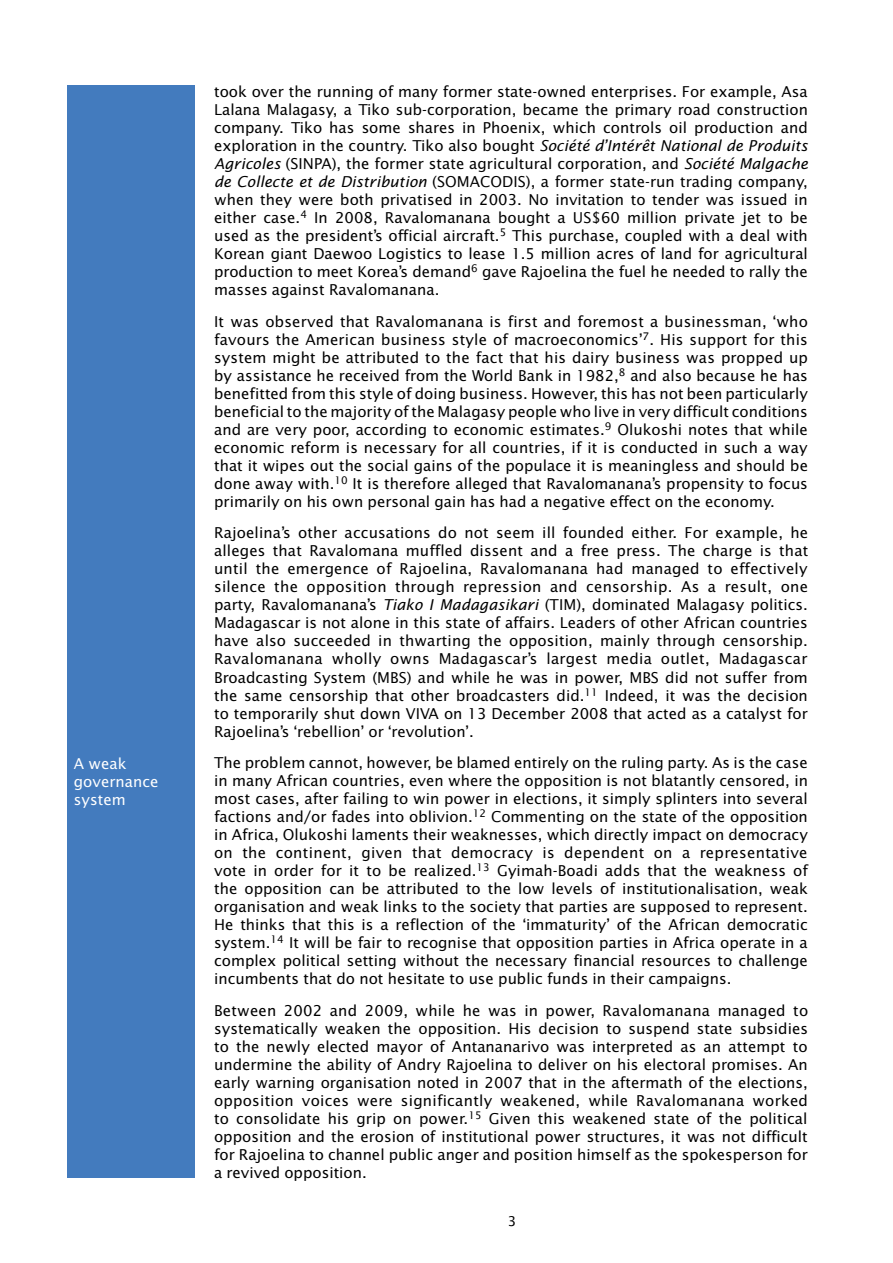
<style>
.page{position:relative;width:893px;height:1263px;background:#fff}
.page>*{position:absolute;margin:0;border:0;box-sizing:border-box;transform-origin:0 0}
.t1{font:15px/18px "Lucida Sans";color:#000;text-align:justify}
.t2{font:15px/18px "Lucida Sans";color:#fff}
.t3{font:13.5px "Lucida Sans";color:#000}
.s1{font-style:italic}
</style>
<div class="page">
<div style="left:67px;top:85px;width:128px;height:1093px;background:#437bbe"></div>
<p class="t2" style="left:74px;top:754px;width:86px">A weak governance system</p>
<p class="t1" style="left:214px;top:82px;width:595px">took over the running of many former state-owned enterprises. For example, Asa Lalana Malagasy, a Tiko sub-corporation, became the primary road construction company. Tiko has some shares in Phoenix, which controls oil production and exploration in the country. Tiko also bought <span class="s1">Société d’Intérêt National de Produits Agricoles</span> (SINPA), the former state agricultural corporation, and <span class="s1">Société Malgache de Collecte et de Distribution</span> (SOMACODIS), a former state-run trading company, when they were both privatised in 2003. No invitation to tender was issued in either case.<sup>4</sup> In 2008, Ravalomanana bought a US$60 million private jet to be used as the president’s official aircraft.<sup>5</sup> This purchase, coupled with a deal with Korean giant Daewoo Logistics to lease 1.5 million acres of land for agricultural production to meet Korea’s demand<sup>6</sup> gave Rajoelina the fuel he needed to rally the masses against Ravalomanana.</p>
<p class="t1" style="left:214px;top:312px;width:595px">It was observed that Ravalomanana is first and foremost a businessman, ‘who favours the American business style of macroeconomics’<sup>7</sup>. His support for this system might be attributed to the fact that his dairy business was propped up by assistance he received from the World Bank in 1982,<sup>8</sup> and also because he has benefitted from this style of doing business. However, this has not been particularly beneficial to the majority of the Malagasy people who live in very difficult conditions and are very poor, according to economic estimates.<sup>9</sup> Olukoshi notes that while economic reform is necessary for all countries, if it is conducted in such a way that it wipes out the social gains of the populace it is meaningless and should be done away with.<sup>10</sup> It is therefore alleged that Ravalomanana’s propensity to focus primarily on his own personal gain has had a negative effect on the economy.</p>
<p class="t1" style="left:214px;top:524px;width:596px">Rajoelina’s other accusations do not seem ill founded either. For example, he alleges that Ravalomana muffled dissent and a free press. The charge is that until the emergence of Rajoelina, Ravalomanana had managed to effectively silence the opposition through repression and censorship. As a result, one party, Ravalomanana’s <span class="s1">Tiako I Madagasikari</span> (TIM), dominated Malagasy politics.<br>Madagascar is not alone in this state of affairs. Leaders of other African countries have also succeeded in thwarting the opposition, mainly through censorship.<br>Ravalomanana wholly owns Madagascar’s largest media outlet, Madagascar Broadcasting System (MBS) and while he was in power, MBS did not suffer from the same censorship that other broadcasters did.<sup>11</sup> Indeed, it was the decision to temporarily shut down VIVA on 13 December 2008 that acted as a catalyst for Rajoelina’s ‘rebellion’ or ‘revolution’.</p>
<p class="t1" style="left:214px;top:753px;width:595px">The problem cannot, however, be blamed entirely on the ruling party. As is the case in many African countries, even where the opposition is not blatantly censored, in most cases, after failing to win power in elections, it simply splinters into several factions and/or fades into oblivion.<sup>12</sup> Commenting on the state of the opposition in Africa, Olukoshi laments their weaknesses, which directly impact on democracy on the continent, given that democracy is dependent on a representative vote in order for it to be realized.<sup>13</sup> Gyimah-Boadi adds that the weakness of the opposition can be attributed to the low levels of institutionalisation, weak organisation and weak links to the society that parties are supposed to represent.<br>He thinks that this is a reflection of the ‘immaturity’ of the African democratic system.<sup>14</sup> It will be fair to recognise that opposition parties in Africa operate in a complex political setting without the necessary financial resources to challenge incumbents that do not hesitate to use public funds in their campaigns.</p>
<p class="t1" style="left:214px;top:1001px;width:596px">Between 2002 and 2009, while he was in power, Ravalomanana managed to systematically weaken the opposition. His decision to suspend state subsidies to the newly elected mayor of Antananarivo was interpreted as an attempt to undermine the ability of Andry Rajoelina to deliver on his electoral promises. An early warning organisation noted in 2007 that in the aftermath of the elections, opposition voices were significantly weakened, while Ravalomanana worked to consolidate his grip on power.<sup>15</sup> Given this weakened state of the political opposition and the erosion of institutional power structures, it was not difficult for Rajoelina to channel public anger and position himself as the spokesperson for a revived opposition.</p>
<p class="t3" style="left:508px;top:1213px;width:10px">3</p>
</div>
